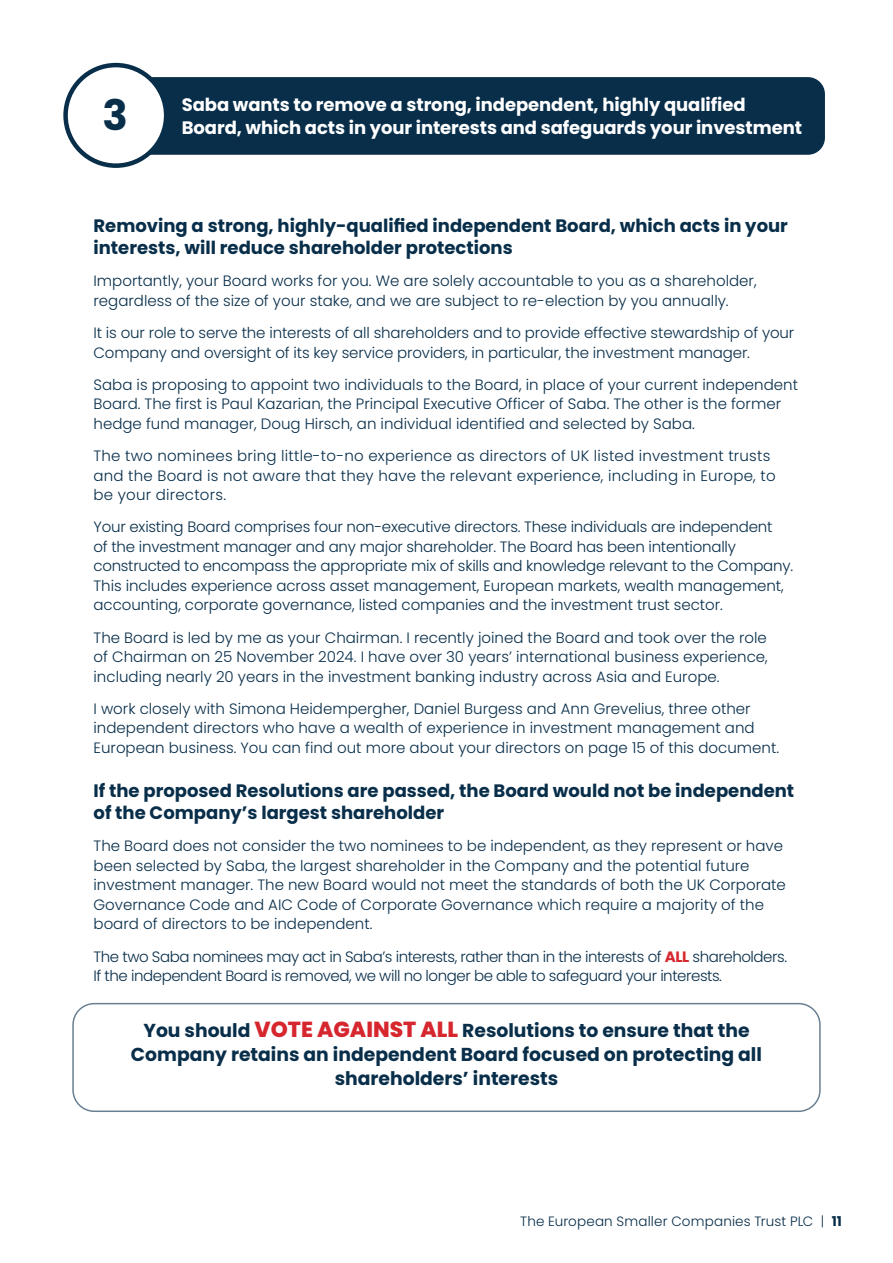
<style>
.page{position:relative;width:893px;height:1263px;background:#fff}
.page>*{position:absolute;margin:0;border:0;box-sizing:border-box;transform-origin:0 0}
.t1{font:700 42px "Poppins";color:#082e4a}
.t2{font:700 18.75px/24px "Poppins";color:#082e4a;text-align:center}
.t3{font:700 18px/22.5px "Poppins";color:#082e4a}
.t4{font:700 18px "Poppins";letter-spacing:-.005em;color:#fff}
.t5{font:300 15px/19.5px "Poppins";color:#082e4a}
.t6{font:300 15px/19.5px "Poppins";letter-spacing:-.03em;color:#082e4a}
.t7{font:300 13.5px "Poppins";letter-spacing:.01em;color:#082e4a}
.s1{font-weight:700;color:#d6262e}
.s2{font-weight:800;font-size:21.75px;color:#d6262e}
.s3{font-weight:700}
</style>
<div class="page">
<div style="left:72px;top:1003px;width:749px;height:109px;border:2px solid #698092;border-radius:21px"></div>
<div style="left:101px;top:77px;width:724px;height:78px;background:#082e4a;border-radius:17px"></div>
<div style="left:66px;top:65px;width:100px;height:101px;background:#fff;border-radius:50%"></div>
<div style="left:63px;top:63px;width:105px;height:105px;border:4px solid #082e4a;border-radius:50%"></div>
<h1 class="t1" style="left:102px;top:91px;width:27px">3</h1>
<p class="t4" style="left:182px;top:94px;width:565px">Saba wants to remove a strong, independent, highly qualified</p>
<p class="t4" style="left:182px;top:117px;width:622px">Board, which acts in your interests and safeguards your investment</p>
<p class="t3" style="left:94px;top:214px;width:696px">Removing a strong, highly-qualified independent Board, which acts in your interests, will reduce shareholder protections</p>
<p class="t5" style="left:94px;top:271px;width:665px">Importantly, your Board works for you. We are solely accountable to you as a shareholder, regardless of the size of your stake, and we are subject to re-election by you annually.</p>
<p class="t5" style="left:94px;top:323px;width:702px">It is our role to serve the interests of all shareholders and to provide effective stewardship of your<br>Company and oversight of its key service providers, in particular, the investment manager.</p>
<p class="t5" style="left:94px;top:375px;width:706px">Saba is proposing to appoint two individuals to the Board, in place of your current independent<br>Board. The first is Paul Kazarian, the Principal Executive Officer of Saba. The other is the former hedge fund manager, Doug Hirsch, an individual identified and selected by Saba.</p>
<p class="t5" style="left:94px;top:446px;width:684px">The two nominees bring little-to-no experience as directors of UK listed investment trusts and the Board is not aware that they have the relevant experience, including in Europe, to be your directors.</p>
<p class="t5" style="left:94px;top:517px;width:701px">Your existing Board comprises four non-executive directors. These individuals are independent<br>of the investment manager and any major shareholder. The Board has been intentionally constructed to encompass the appropriate mix of skills and knowledge relevant to the Company.<br>This includes experience across asset management, European markets, wealth management, accounting, corporate governance, listed companies and the investment trust sector.</p>
<p class="t5" style="left:94px;top:628px;width:676px;text-align:justify">The Board is led by me as your Chairman. I recently joined the Board and took over the role of Chairman on 25 November 2024. I have over 30 years’ international business experience, including nearly 20 years in the investment banking industry across Asia and Europe.</p>
<p class="t5" style="left:94px;top:699px;width:687px">I work closely with Simona Heidempergher, Daniel Burgess and Ann Grevelius, three other independent directors who have a wealth of experience in investment management and<br>European business. You can find out more about your directors on page 15 of this document.</p>
<p class="t3" style="left:94px;top:779px;width:702px">If the proposed Resolutions are passed, the Board would not be independent of the Company’s largest shareholder</p>
<p class="t5" style="left:94px;top:836px;width:694px">The Board does not consider the two nominees to be independent, as they represent or have been selected by Saba, the largest shareholder in the Company and the potential future investment manager. The new Board would not meet the standards of both the UK Corporate Governance Code and AIC Code of Corporate Governance which require a majority of the board of directors to be independent.</p>
<p class="t6" style="left:94px;top:947px;width:695px">The two Saba nominees may act in Saba’s interests, rather than in the interests of <span class="s1">ALL</span> shareholders.<br>If the independent Board is removed, we will no longer be able to safeguard your interests.</p>
<p class="t2" style="left:131px;top:1018px;width:632px">You should <span class="s2">VOTE AGAINST ALL</span> Resolutions to ensure that the<br>Company retains an independent Board focused on protecting all shareholders’ interests</p>
<p class="t7" style="left:520px;top:1213px;width:323px">The European Smaller Companies Trust PLC | <span class="s3">11</span></p>
</div>
